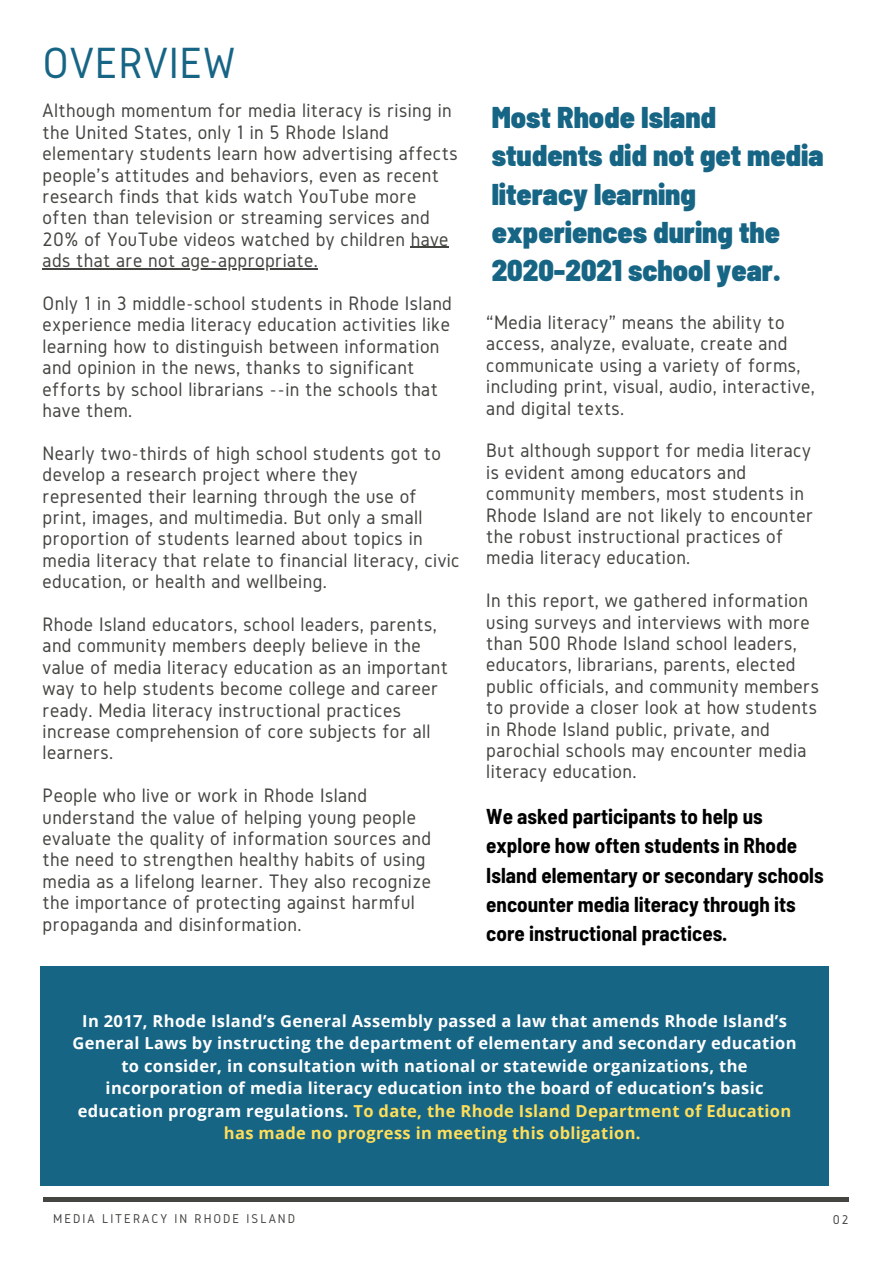
<style>
.page{position:relative;width:894px;height:1264px;background:#fff}
.page>*{position:absolute;margin:0;border:0;box-sizing:border-box;transform-origin:0 0}
.t1{font:45.3px "Gidole";letter-spacing:.01em;color:#176585}
.t2{font:900 semi-condensed 30px/38.2px "Barlow";color:#176585}
.t3{font:700 semi-condensed 21px/29.2px "Barlow";color:#000}
.t4{font:20.25px/21.5px "Gidole";letter-spacing:.02em;color:#444440}
.t5{font:700 16.5px/22.5px "Open Sans";letter-spacing:.02em;color:#fff;text-align:center}
.t6{font:13.2px "Gidole";letter-spacing:.15em;color:#444440}
.s1{color:#ffde59}
</style>
<div class="page">
<hr style="left:43px;top:1197px;width:805px;height:3px;background:#444440">
<div style="left:40px;top:966px;width:788px;height:219px;background:#176585"></div>
<hr style="left:411px;top:247px;width:38px;height:1px;background:#444440">
<hr style="left:43px;top:268px;width:275px;height:1px;background:#444440">
<h1 class="t1" style="left:43px;top:38px;width:194px">OVERVIEW</h1>
<p class="t4" style="left:43px;top:100px;width:416px">Although momentum for media literacy is rising in the United States, only 1 in 5 Rhode Island elementary students learn how advertising affects people's attitudes and behaviors, even as recent research finds that kids watch YouTube more often than television or streaming services and 20% of YouTube videos watched by children have ads that are not age-appropriate.</p>
<p class="t4" style="left:43px;top:292px;width:411px">Only 1 in 3 middle-school students in Rhode Island experience media literacy education activities like learning how to distinguish between information and opinion in the news, thanks to significant efforts by school librarians --in the schools that have them.</p>
<p class="t4" style="left:43px;top:442px;width:418px">Nearly two-thirds of high school students got to develop a research project where they represented their learning through the use of print, images, and multimedia. But only a small proportion of students learned about topics in media literacy that relate to financial literacy, civic education, or health and wellbeing.</p>
<p class="t4" style="left:43px;top:613px;width:406px">Rhode Island educators, school leaders, parents, and community members deeply believe in the value of media literacy education as an important way to help students become college and career ready. Media literacy instructional practices increase comprehension of core subjects for all learners.</p>
<p class="t4" style="left:43px;top:784px;width:390px">People who live or work in Rhode Island understand the value of helping young people evaluate the quality of information sources and the need to strengthen healthy habits of using media as a lifelong learner. They also recognize the importance of protecting against harmful propaganda and disinformation.</p>
<h2 class="t2" style="left:491px;top:97px;width:333px">Most Rhode Island students did not get media literacy learning experiences during the<br>2020-2021 school year.</h2>
<p class="t4" style="left:486px;top:311px;width:330px">“Media literacy” means the ability to access, analyze, evaluate, create and communicate using a variety of forms, including print, visual, audio, interactive, and digital texts.</p>
<p class="t4" style="left:486px;top:439px;width:328px">But although support for media literacy is evident among educators and community members, most students in Rhode Island are not likely to encounter the robust instructional practices of media literacy education.</p>
<p class="t4" style="left:486px;top:589px;width:334px">In this report, we gathered information using surveys and interviews with more than 500 Rhode Island school leaders, educators, librarians, parents, elected public officials, and community members to provide a closer look at how students in Rhode Island public, private, and parochial schools may encounter media literacy education.</p>
<p class="t3" style="left:486px;top:801px;width:339px">We asked participants to help us explore how often students in Rhode Island elementary or secondary schools encounter media literacy through its core instructional practices.</p>
<p class="t5" style="left:73px;top:1009px;width:725px">In 2017, Rhode Island’s General Assembly passed a law that amends Rhode Island’s General Laws by instructing the department of elementary and secondary education to consider, in consultation with national or statewide organizations, the incorporation of media literacy education into the board of education’s basic education program regulations. <span class="s1">To date, the Rhode Island Department of Education has made no progress in meeting this obligation.</span></p>
<p class="t6" style="left:53px;top:1211px;width:243px">MEDIA LITERACY IN RHODE ISLAND</p>
<p class="t6" style="left:832px;top:1212px;width:17px">02</p>
</div>
